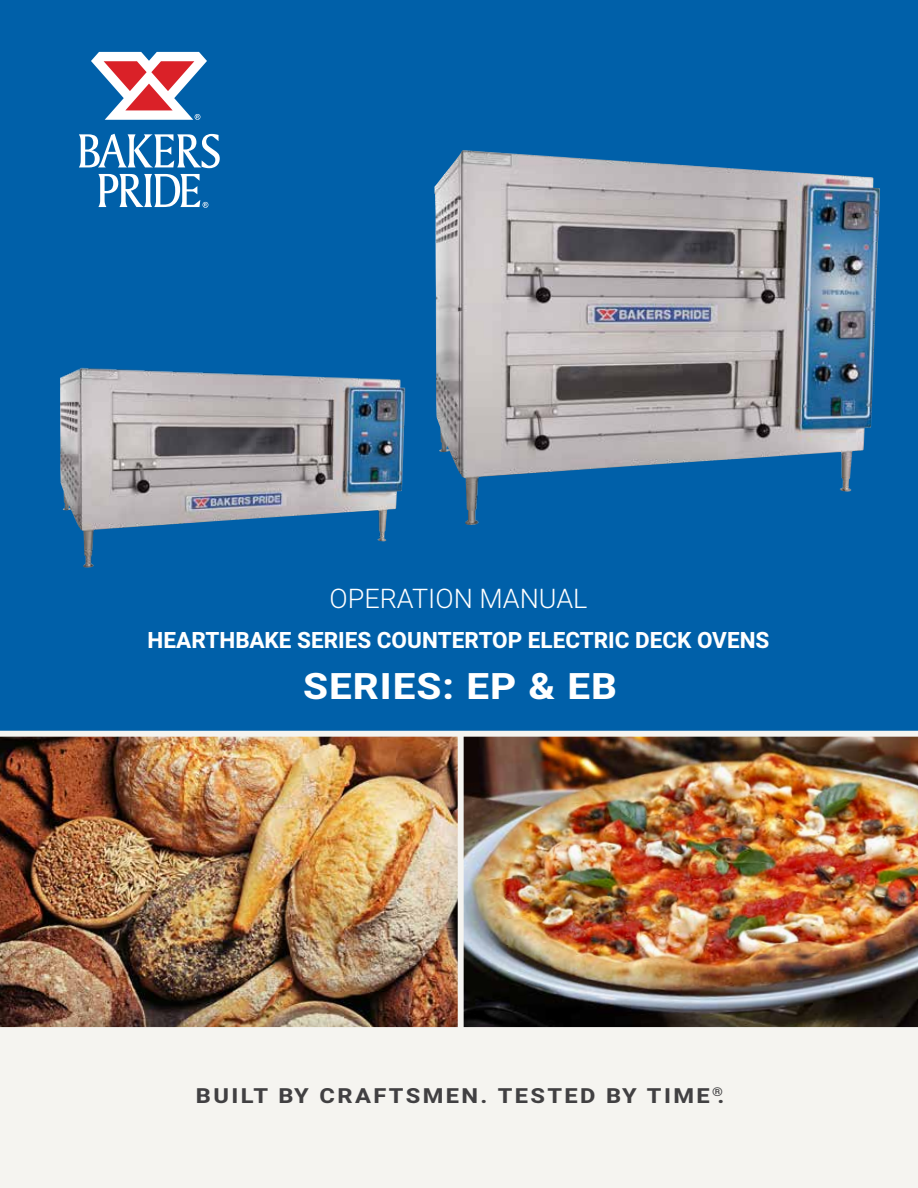
<style>
.page{position:relative;width:918px;height:1188px;background:#fff}
.page>*{position:absolute;margin:0;border:0;box-sizing:border-box;transform-origin:0 0}
.t1{font:700 36.45px "Heebo";letter-spacing:.025em;color:#fff;scale:1.11 1}
.t2{font:300 27px "Heebo";color:#fff}
.t3{font:700 22.5px "Heebo";color:#fff}
.t4{font:700 20.85px "Heebo";letter-spacing:.1em;color:#414042;scale:1.14 1}
</style>
<div class="page">
<div style="left:0;top:645px;width:918px;height:543px;background:#f5f4f0"></div>
<div style="left:0;top:0;width:918px;height:733px;background:#0060a9"></div>
<img style="left:0;top:737px;width:918px;height:290px">
<div style="left:0;top:731px;width:918px;height:6px;background:#f5f4f0"></div>
<div style="left:458px;top:734px;width:6px;height:297px;background:#f5f4f0"></div>
<svg style="left:79px;top:134px;width:141px;height:34px"></svg>
<svg style="left:91px;top:52px;width:116px;height:68px"></svg>
<svg style="left:98px;top:174px;width:110px;height:34px"></svg>
<img style="left:60px;top:367px;width:346px;height:201px">
<img style="left:434px;top:150px;width:446px;height:375px">
<p class="t2" style="left:330px;top:580px;width:260px">OPERATION MANUAL</p>
<p class="t3" style="left:148px;top:625px;width:623px">HEARTHBAKE SERIES COUNTERTOP ELECTRIC DECK OVENS</p>
<h1 class="t1" style="left:303px;top:661px;width:284px">SERIES: EP &amp; EB</h1>
<p class="t4" style="left:196px;top:1081px;width:465px">BUILT BY CRAFTSMEN. TESTED BY TIME<sup>®</sup>.</p>
</div>
